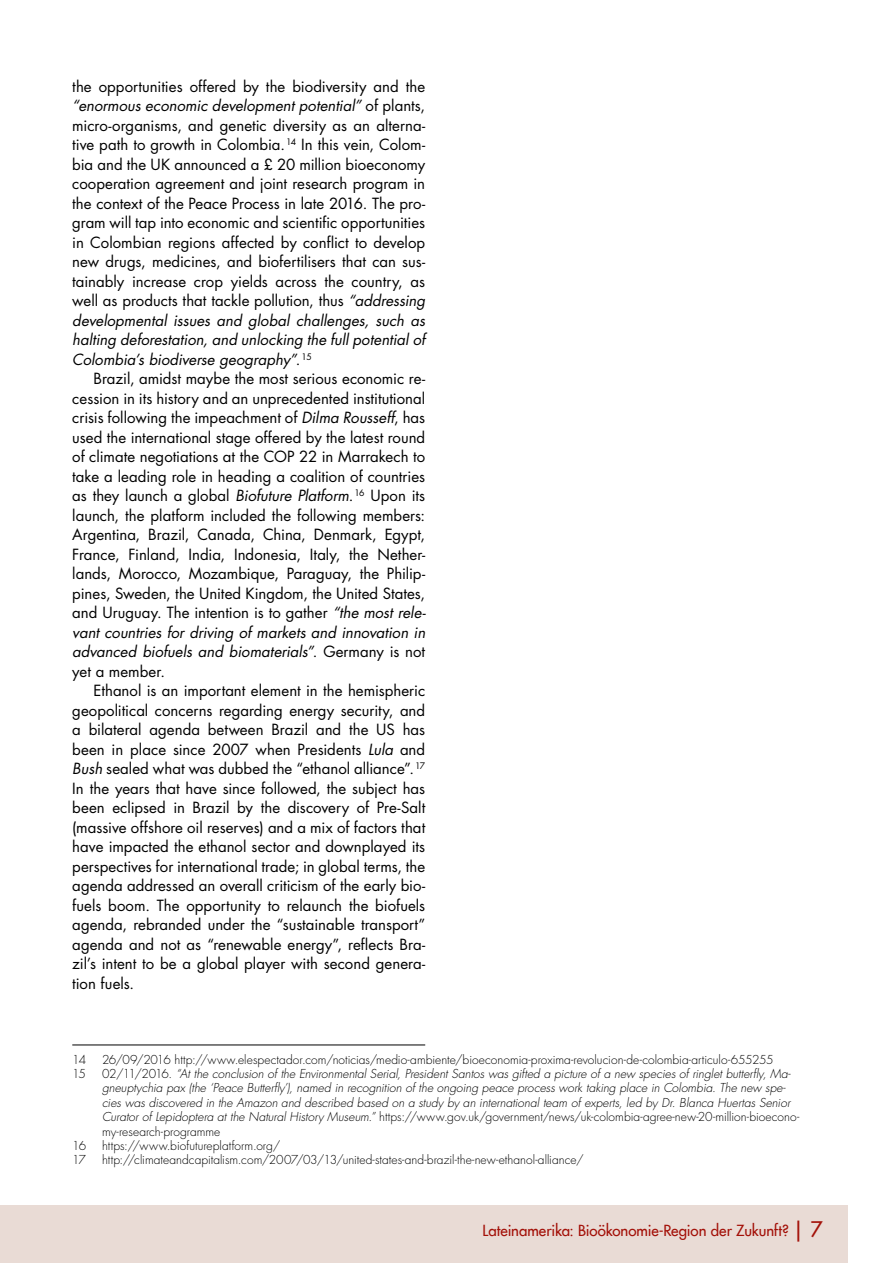
<style>
.page{position:relative;width:893px;height:1263px;background:#fff}
.page>*{position:absolute;margin:0;border:0;box-sizing:border-box;transform-origin:0 0}
.t1{font:15px/19.5px "Futura Std";color:#000;text-align:justify}
.t2{font:500 15px "Futura Com";letter-spacing:-.005em;color:#a31008}
.t3{font:italic 300 12px/14.4px "Futura Std";color:#000}
.t4{font:300 12px "Futura Std";color:#000}
.s1{font-style:italic}
.s2{font-style:normal}
.s3{font-size:21px}
</style>
<div class="page">
<div style="left:0;top:1205px;width:848px;height:58px;background:#e9dbd5"></div>
<hr style="left:72px;top:1045px;width:353px;height:1px;background:#000">
<p class="t1" style="left:72px;top:77px;width:354px">the opportunities offered by the biodiversity and the <span class="s1">“enormous economic development potential”</span> of plants, micro-organisms, and genetic diversity as an alterna&shy;tive path to growth in Colombia.<sup>14</sup> In this vein, Colom&shy;bia and the UK announced a £ 20 million bioeconomy cooperation agreement and joint research program in the context of the Peace Process in late 2016. The pro&shy;gram will tap into economic and scientific opportunities in Colombian regions affected by conflict to develop new drugs, medicines, and biofertilisers that can sus&shy;tainably increase crop yields across the country, as well as products that tackle pollution, thus <span class="s1">“addressing developmental issues and global challenges, such as halting deforestation, and unlocking the full potential of Colombia’s biodiverse geography”</span>.<sup>15</sup></p>
<p class="t1" style="left:72px;top:369px;width:355px;text-indent:21px">Brazil, amidst maybe the most serious economic re&shy;cession in its history and an unprecedented institutional crisis following the impeachment of <span class="s1">Dilma Rousseff</span>, has used the international stage offered by the latest round of climate negotiations at the COP 22 in Marrakech to take a leading role in heading a coalition of countries as they launch a global <span class="s1">Biofuture Platform</span>.<sup>16</sup> Upon its launch, the platform included the following members:<br>Argentina, Brazil, Canada, China, Denmark, Egypt, France, Finland, India, Indonesia, Italy, the Nether&shy;lands, Morocco, Mozambique, Paraguay, the Philip&shy;pines, Sweden, the United Kingdom, the United States, and Uruguay. The intention is to gather <span class="s1">“the most rele&shy;vant countries for driving of markets and innovation in advanced biofuels and biomaterials”</span>. Germany is not yet a member.</p>
<p class="t1" style="left:72px;top:681px;width:354px;text-indent:21px">Ethanol is an important element in the hemispheric geopolitical concerns regarding energy security, and a bilateral agenda between Brazil and the US has been in place since 2007 when Presidents <span class="s1">Lula</span> and <span class="s1">Bush</span> sealed what was dubbed the “ethanol alliance”.<sup>17<br></sup>In the years that have since followed, the subject has been eclipsed in Brazil by the discovery of Pre-Salt (massive offshore oil reserves) and a mix of factors that have impacted the ethanol sector and downplayed its perspectives for international trade; in global terms, the agenda addressed an overall criticism of the early bio&shy;fuels boom. The opportunity to relaunch the biofuels agenda, rebranded under the “sustainable transport” agenda and not as “renewable energy”, reflects Bra&shy;zil’s intent to be a global player with second genera&shy;tion fuels.</p>
<p class="t4" style="left:72px;top:1052px;width:15px">14</p>
<p class="t4" style="left:102px;top:1052px;width:673px">26/09/2016 http://www.elespectador.com/noticias/medio-ambiente/bioeconomia-proxima-revolucion-de-colombia-articulo-655255</p>
<p class="t4" style="left:72px;top:1066px;width:15px">15</p>
<p class="t3" style="left:102px;top:1067px;width:699px"><span class="s2">02/11/2016.</span> “At the conclusion of the Environmental Serial, President Santos was gifted a picture of a new species of ringlet butterfly, Ma&shy;gneuptychia pax (the ‘Peace Butterfly’), named in recognition of the ongoing peace process work taking place in Colombia. The new spe&shy;cies was discovered in the Amazon and described based on a study by an international team of experts, led by Dr. Blanca Huertas Senior Curator of Lepidoptera at the Natural History Museum.” <span class="s2">https://www.gov.uk/government/news/uk-colombia-agree-new-20-million-bioecono&shy;my-research-programme</span></p>
<p class="t4" style="left:72px;top:1138px;width:15px">16</p>
<p class="t4" style="left:102px;top:1138px;width:180px">https://www.biofutureplatform.org/</p>
<p class="t4" style="left:72px;top:1153px;width:15px">17</p>
<p class="t4" style="left:102px;top:1153px;width:483px">http://climateandcapitalism.com/2007/03/13/united-states-and-brazil-the-new-ethanol-alliance/</p>
<p class="t2" style="left:483px;top:1220px;width:342px">Lateinamerika: Bioökonomie-Region der Zukunft? <span class="s3">| 7</span></p>
</div>
